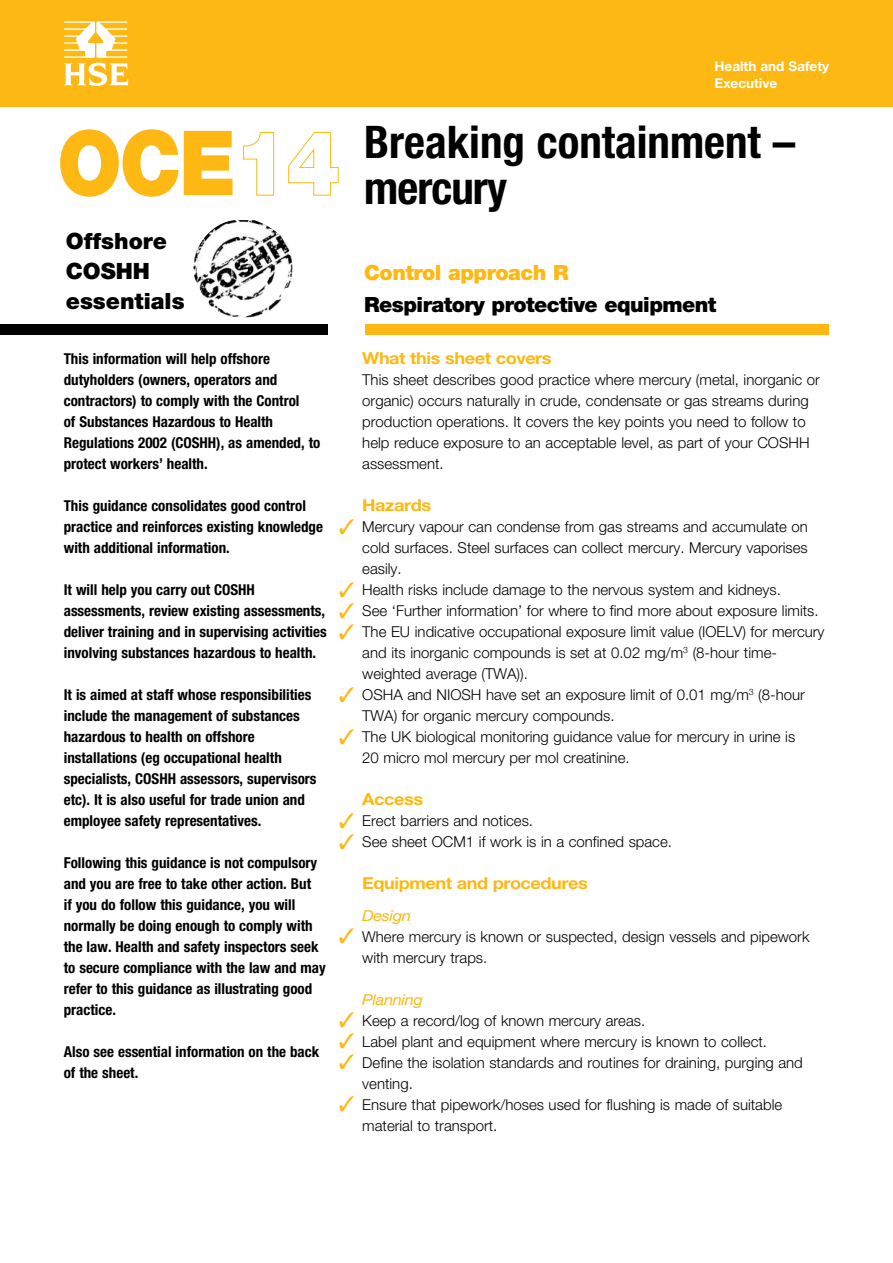
<style>
.page{position:relative;width:893px;height:1263px;background:#fff}
.page>*{position:absolute;margin:0;border:0;box-sizing:border-box;transform-origin:0 0}
.t1{font:900 90px "Helvetica Neue";color:#fdb813;scale:.9 1}
.t2{font:700 condensed 45px/46.5px "Helvetica Neue";color:#000}
.t3{font:900 22.5px/30px "Helvetica Neue";color:#000}
.t4{font:900 21px "Helvetica Neue";letter-spacing:-.025em;color:#000}
.t5{font:900 21px "Helvetica Neue";letter-spacing:-.025em;color:#fdb813}
.t6{font:700 16.5px "Helvetica Neue";letter-spacing:-.025em;color:#fdb813;scale:1.1 1}
.t7{font:300 15px/21px "Helvetica Neue";color:#000}
.t8{font:700 condensed 15px/21px "Helvetica Neue";color:#000}
.t9{font:italic 15px "Helvetica Neue";letter-spacing:-.025em;color:#fdb813;scale:1.1 1}
.t10{font:700 13.5px/16.5px "Helvetica Neue";color:#fff}
.s1{color:#fdb813}
</style>
<div class="page">
<div style="left:0;top:0;width:893px;height:106px;background:#fdb813"></div>
<svg style="left:64px;top:21px;width:64px;height:65px"></svg>
<div style="left:366px;top:324px;width:463px;height:10px;background:#fdb813"></div>
<div style="left:0;top:324px;width:327px;height:10px;background:#000"></div>
<svg style="left:243px;top:132px;width:31px;height:64px"></svg>
<svg style="left:288px;top:132px;width:51px;height:64px"></svg>
<img style="left:193px;top:220px;width:100px;height:97px">
<h1 class="t1" style="left:57px;top:109px;width:200px">OCE</h1>
<h3 class="t3" style="left:66px;top:226px;width:120px">Offshore<br>COSHH essentials</h3>
<p class="t10" style="left:715px;top:58px;width:116px">Health and Safety<br>Executive</p>
<h2 class="t2" style="left:364px;top:118px;width:433px">Breaking containment – mercury</h2>
<h3 class="t5" style="left:364px;top:260px;width:206px">Control approach R</h3>
<h3 class="t4" style="left:364px;top:292px;width:354px">Respiratory protective equipment</h3>
<p class="t8" style="left:64px;top:348px;width:258px">This information will help offshore dutyholders (owners, operators and contractors) to comply with the Control<br>of Substances Hazardous to Health Regulations 2002 (COSHH), as amended, to protect workers’ health.</p>
<p class="t8" style="left:64px;top:495px;width:261px">This guidance consolidates good control practice and reinforces existing knowledge with additional information.</p>
<p class="t8" style="left:64px;top:579px;width:264px">It will help you carry out COSHH assessments, review existing assessments, deliver training and in supervising activities involving substances hazardous to health.</p>
<p class="t8" style="left:64px;top:684px;width:254px">It is aimed at staff whose responsibilities include the management of substances hazardous to health on offshore installations (eg occupational health specialists, COSHH assessors, supervisors etc). It is also useful for trade union and employee safety representatives.</p>
<p class="t8" style="left:64px;top:852px;width:263px">Following this guidance is not compulsory and you are free to take other action. But<br>if you do follow this guidance, you will normally be doing enough to comply with the law. Health and safety inspectors seek to secure compliance with the law and may refer to this guidance as illustrating good practice.</p>
<p class="t8" style="left:64px;top:1041px;width:257px">Also see essential information on the back of the sheet.</p>
<p class="t6" style="left:362px;top:348px;width:174px">What this sheet covers</p>
<p class="t7" style="left:362px;top:369px;width:459px">This sheet describes good practice where mercury (metal, inorganic or organic) occurs naturally in crude, condensate or gas streams during production operations. It covers the key points you need to follow to help reduce exposure to an acceptable level, as part of your COSHH assessment.</p>
<p class="t6" style="left:362px;top:495px;width:64px">Hazards</p>
<p class="t7" style="left:362px;top:516px;width:447px;text-align:justify;text-indent:-23px"><span class="s1">✓</span> Mercury vapour can condense from gas streams and accumulate on cold surfaces. Steel surfaces can collect mercury. Mercury vaporises easily.</p>
<p class="t7" style="left:339px;top:579px;width:443px"><span class="s1">✓</span> Health risks include damage to the nervous system and kidneys.</p>
<p class="t7" style="left:339px;top:600px;width:481px"><span class="s1">✓</span> See ‘Further information’ for where to find more about exposure limits.</p>
<p class="t7" style="left:362px;top:621px;width:464px;text-indent:-23px"><span class="s1">✓</span> The EU indicative occupational exposure limit value (IOELV) for mercury and its inorganic compounds is set at 0.02 mg/m<sup>3</sup> (8-hour time&shy;weighted average (TWA)).</p>
<p class="t7" style="left:362px;top:684px;width:444px;text-indent:-23px"><span class="s1">✓</span> OSHA and NIOSH have set an exposure limit of 0.01 mg/m<sup>3</sup> (8-hour<br>TWA) for organic mercury compounds.</p>
<p class="t7" style="left:362px;top:726px;width:434px;text-indent:-23px"><span class="s1">✓</span> The UK biological monitoring guidance value for mercury in urine is<br>20 micro mol mercury per mol creatinine.</p>
<p class="t6" style="left:362px;top:789px;width:57px">Access</p>
<p class="t7" style="left:339px;top:810px;width:196px"><span class="s1">✓</span> Erect barriers and notices.</p>
<p class="t7" style="left:339px;top:831px;width:335px"><span class="s1">✓</span> See sheet OCM1 if work is in a confined space.</p>
<p class="t6" style="left:362px;top:873px;width:206px">Equipment and procedures</p>
<p class="t9" style="left:362px;top:906px;width:46px">Design</p>
<p class="t7" style="left:362px;top:925px;width:449px;text-indent:-23px"><span class="s1">✓</span> Where mercury is known or suspected, design vessels and pipework with mercury traps.</p>
<p class="t9" style="left:362px;top:990px;width:57px">Planning</p>
<p class="t7" style="left:339px;top:1009px;width:308px"><span class="s1">✓</span> Keep a record/log of known mercury areas.</p>
<p class="t7" style="left:339px;top:1030px;width:430px"><span class="s1">✓</span> Label plant and equipment where mercury is known to collect.</p>
<p class="t7" style="left:362px;top:1051px;width:442px;text-indent:-23px"><span class="s1">✓</span> Define the isolation standards and routines for draining, purging and venting.</p>
<p class="t7" style="left:362px;top:1093px;width:421px;text-indent:-23px"><span class="s1">✓</span> Ensure that pipework/hoses used for flushing is made of suitable material to transport.</p>
</div>
